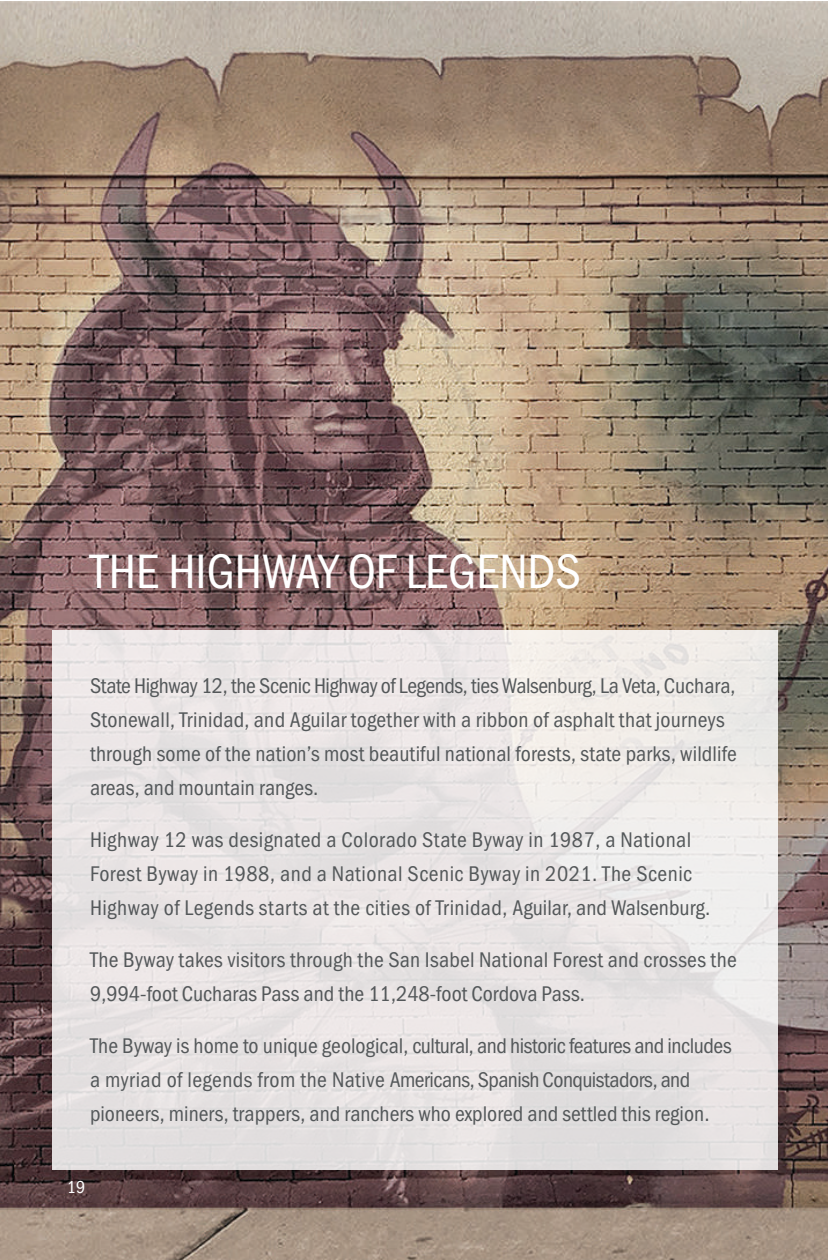
<style>
.page{position:relative;width:828px;height:1260px;background:#fff}
.page>*{position:absolute;margin:0;border:0;box-sizing:border-box;transform-origin:0 0}
.t1{font:50px "Franklin Gothic URW Con Boo";color:#fff}
.t2{font:22px/34px "Franklin Gothic URW Con Boo";letter-spacing:.005em;color:#54585a}
.t3{font:18px "Franklin Gothic URW Con Boo";color:#fff}
</style>
<div class="page">
<img style="left:0;top:1px;width:828px;height:1259px">
<div style="left:53px;top:630px;width:725px;height:540px;background:#eae5e5"></div>
<h1 class="t1" style="left:90px;top:540px;width:493px">THE HIGHWAY OF LEGENDS</h1>
<p class="t2" style="left:90px;top:668px;width:648px">State Highway 12, the Scenic Highway of Legends, ties Walsenburg, La Veta, Cuchara, Stonewall, Trinidad, and Aguilar together with a ribbon of asphalt that journeys through some of the nation’s most beautiful national forests, state parks, wildlife areas, and mountain ranges.</p>
<p class="t2" style="left:90px;top:822px;width:622px">Highway 12 was designated a Colorado State Byway in 1987, a National<br>Forest Byway in 1988, and a National Scenic Byway in 2021. The Scenic<br>Highway of Legends starts at the cities of Trinidad, Aguilar, and Walsenburg.</p>
<p class="t2" style="left:90px;top:942px;width:648px">The Byway takes visitors through the San Isabel National Forest and crosses the<br>9,994-foot Cucharas Pass and the 11,248-foot Cordova Pass.</p>
<p class="t2" style="left:90px;top:1028px;width:643px">The Byway is home to unique geological, cultural, and historic features and includes a myriad of legends from the Native Americans, Spanish Conquistadors, and pioneers, miners, trappers, and ranchers who explored and settled this region.</p>
<p class="t3" style="left:67px;top:1176px;width:20px">19</p>
</div>
